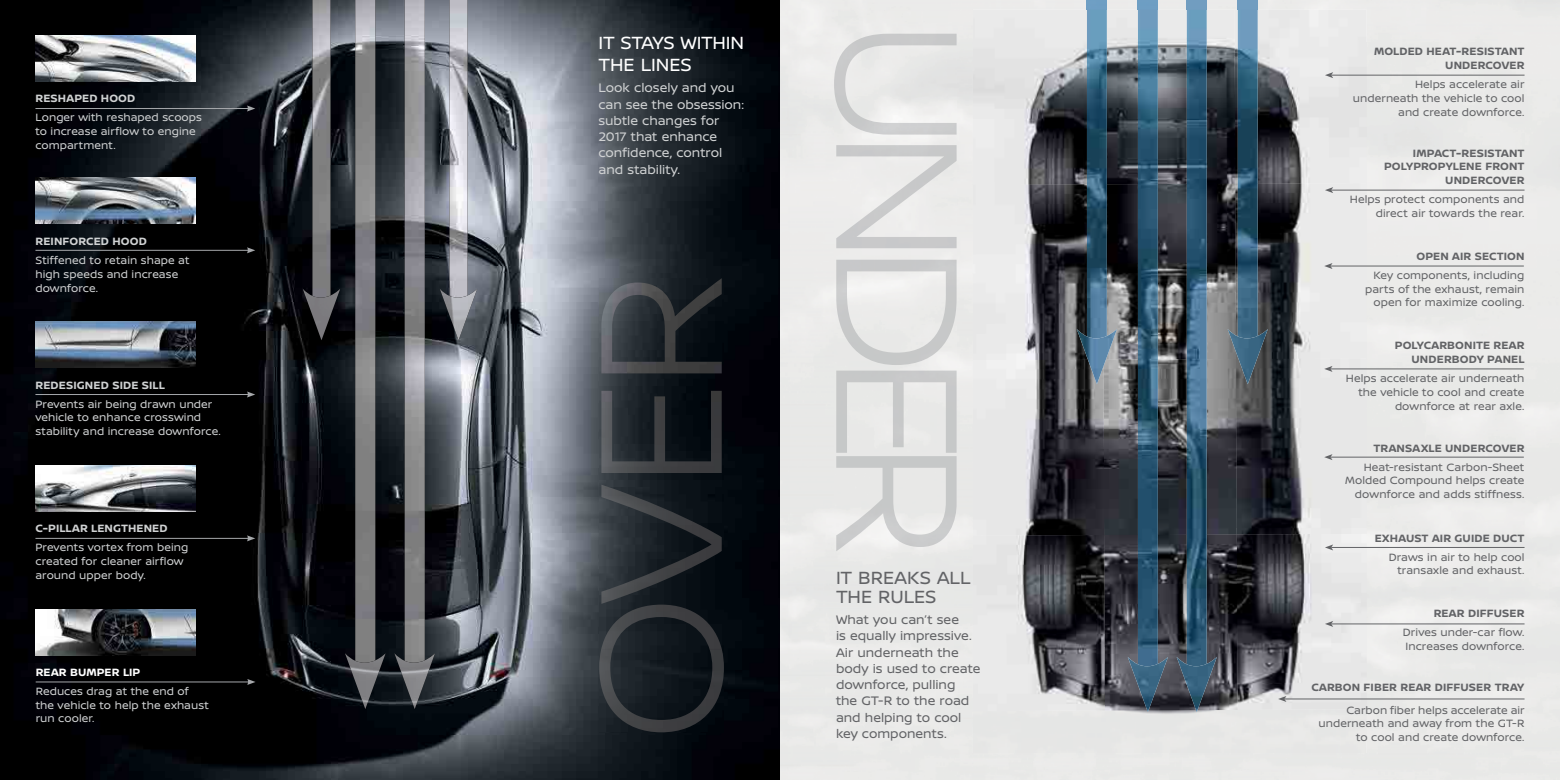
<style>
.page{position:relative;width:1560px;height:780px;background:#fff}
.page>*{position:absolute;margin:0;border:0;box-sizing:border-box;transform-origin:0 0}
.t1{font:18.75px/21.2px "Nissan Brand";letter-spacing:-.01em;color:#fff}
.t2{font:18.75px/18.8px "Nissan Brand";letter-spacing:-.005em;color:#626366}
.t3{font:13.12px/16.2px "Nissan Brand";color:#626366}
.t4{font:13.12px/16.2px "Nissan Brand";letter-spacing:-.005em;color:#d0d2d3}
.t5{font:11.25px/13.8px "Nissan Brand";letter-spacing:.005em;color:#626366;text-align:right}
.t6{font:11.25px/13.8px "Nissan Brand";letter-spacing:.005em;color:#d0d2d3}
.t7{font:700 11.25px/13.8px "Nissan Brand";letter-spacing:.01em;color:#626366;text-align:right}
.t8{font:700 11.25px "Nissan Brand";letter-spacing:.01em;color:#d0d2d3}
.t9{font:700 11.25px "Nissan Brand";letter-spacing:.01em;color:#fff}
</style>
<div class="page">
<img style="left:0;top:0;width:866px;height:780px">
<div style="left:953px;top:43px;width:43px;height:737px;background:#e9e9e8"></div>
<img style="left:35px;top:35px;width:160px;height:46px">
<img style="left:35px;top:177px;width:160px;height:46px">
<img style="left:35px;top:465px;width:160px;height:46px">
<img style="left:35px;top:609px;width:160px;height:46px">
<img style="left:35px;top:321px;width:160px;height:47px">
<img style="left:1235px;top:10px;width:131px;height:524px">
<img style="left:1237px;top:534px;width:129px;height:175px">
<div style="left:972px;top:709px;width:394px;height:44px;background:#e6e6e5"></div>
<img style="left:1105px;top:10px;width:130px;height:349px">
<img style="left:972px;top:359px;width:265px;height:352px">
<img style="left:972px;top:10px;width:115px;height:350px">
<img style="left:1086px;top:0;width:20px;height:329px">
<img style="left:1076px;top:329px;width:40px;height:9px">
<img style="left:1137px;top:0;width:20px;height:656px">
<img style="left:1127px;top:656px;width:40px;height:10px">
<img style="left:1237px;top:0;width:20px;height:329px">
<img style="left:1227px;top:329px;width:40px;height:9px">
<img style="left:1186px;top:0;width:20px;height:656px">
<img style="left:1176px;top:656px;width:40px;height:10px">
<img style="left:312px;top:0;width:18px;height:289px">
<img style="left:303px;top:289px;width:37px;height:8px">
<img style="left:355px;top:0;width:20px;height:653px">
<img style="left:345px;top:653px;width:40px;height:9px">
<img style="left:449px;top:0;width:18px;height:289px">
<img style="left:439px;top:289px;width:38px;height:8px">
<img style="left:404px;top:0;width:20px;height:653px">
<img style="left:394px;top:653px;width:41px;height:9px">
<hr style="left:35px;top:108px;width:214px;height:1px;background:#a6a8ab">
<svg style="left:247px;top:105px;width:8px;height:6px"></svg>
<hr style="left:35px;top:250px;width:214px;height:1px;background:#a6a8ab">
<svg style="left:247px;top:247px;width:8px;height:6px"></svg>
<hr style="left:35px;top:538px;width:214px;height:1px;background:#a6a8ab">
<svg style="left:247px;top:535px;width:8px;height:6px"></svg>
<hr style="left:36px;top:681px;width:213px;height:1px;background:#a6a8ab">
<svg style="left:247px;top:679px;width:8px;height:6px"></svg>
<hr style="left:35px;top:394px;width:214px;height:1px;background:#a6a8ab">
<svg style="left:247px;top:391px;width:8px;height:6px"></svg>
<hr style="left:1330px;top:75px;width:194px;height:1px;background:#626366">
<svg style="left:1324px;top:72px;width:8px;height:6px"></svg>
<hr style="left:1330px;top:190px;width:194px;height:1px;background:#626366">
<svg style="left:1324px;top:187px;width:8px;height:6px"></svg>
<hr style="left:1330px;top:265px;width:193px;height:1px;background:#626366">
<svg style="left:1323px;top:263px;width:9px;height:6px"></svg>
<hr style="left:1330px;top:368px;width:193px;height:1px;background:#626366">
<svg style="left:1323px;top:366px;width:9px;height:6px"></svg>
<hr style="left:1330px;top:456px;width:193px;height:1px;background:#626366">
<svg style="left:1323px;top:454px;width:9px;height:6px"></svg>
<hr style="left:1330px;top:547px;width:194px;height:1px;background:#626366">
<svg style="left:1324px;top:544px;width:8px;height:6px"></svg>
<hr style="left:1330px;top:623px;width:194px;height:1px;background:#626366">
<svg style="left:1324px;top:621px;width:8px;height:6px"></svg>
<hr style="left:1284px;top:698px;width:240px;height:1px;background:#626366">
<svg style="left:1277px;top:696px;width:9px;height:6px"></svg>
<img style="left:599px;top:278px;width:125px;height:371px">
<img style="left:601px;top:278px;width:121px;height:371px">
<img style="left:599px;top:649px;width:125px;height:83px">
<img style="left:834px;top:34px;width:122px;height:517px">
<p class="t8" style="left:35px;top:90px;width:101px">RESHAPED HOOD</p>
<p class="t6" style="left:35px;top:110px;width:168px">Longer with reshaped scoops to increase airflow to engine compartment.</p>
<p class="t8" style="left:35px;top:233px;width:113px">REINFORCED HOOD</p>
<p class="t6" style="left:35px;top:253px;width:156px">Stiffened to retain shape at high speeds and increase downforce.</p>
<p class="t8" style="left:35px;top:376px;width:131px">REDESIGNED SIDE SILL</p>
<p class="t6" style="left:35px;top:396px;width:187px">Prevents air being drawn under vehicle to enhance crosswind stability and increase downforce.</p>
<p class="t8" style="left:35px;top:520px;width:134px">C-PILLAR LENGTHENED</p>
<p class="t6" style="left:35px;top:540px;width:154px">Prevents vortex from being created for cleaner airflow around upper body.</p>
<p class="t9" style="left:36px;top:663px;width:106px">REAR BUMPER LIP</p>
<p class="t6" style="left:36px;top:683px;width:175px">Reduces drag at the end of the vehicle to help the exhaust run cooler.</p>
<h1 class="t1" style="left:598px;top:32px;width:147px">IT STAYS WITHIN<br>THE LINES</h1>
<p class="t4" style="left:598px;top:79px;width:147px">Look closely and you can see the obsession: subtle changes for<br>2017 that enhance confidence, control and stability.</p>
<h1 class="t2" style="left:836px;top:567px;width:136px">IT BREAKS ALL<br>THE RULES</h1>
<p class="t3" style="left:836px;top:611px;width:146px">What you can’t see<br>is equally impressive.<br>Air underneath the body is used to create downforce, pulling<br>the GT-R to the road and helping to cool key components.</p>
<p class="t7" style="left:1373px;top:44px;width:152px">MOLDED HEAT-RESISTANT<br>UNDERCOVER</p>
<p class="t5" style="left:1352px;top:77px;width:173px">Helps accelerate air underneath the vehicle to cool and create downforce.</p>
<p class="t7" style="left:1383px;top:145px;width:142px">IMPACT-RESISTANT<br>POLYPROPYLENE FRONT<br>UNDERCOVER</p>
<p class="t5" style="left:1349px;top:192px;width:176px">Helps protect components and direct air towards the rear.</p>
<p class="t7" style="left:1416px;top:249px;width:109px">OPEN AIR SECTION</p>
<p class="t5" style="left:1364px;top:268px;width:161px">Key components, including parts of the exhaust, remain open for maximize cooling.</p>
<p class="t7" style="left:1394px;top:338px;width:131px">POLYCARBONITE REAR<br>UNDERBODY PANEL</p>
<p class="t5" style="left:1345px;top:371px;width:180px">Helps accelerate air underneath the vehicle to cool and create downforce at rear axle.</p>
<p class="t7" style="left:1373px;top:440px;width:152px">TRANSAXLE UNDERCOVER</p>
<p class="t5" style="left:1344px;top:459px;width:181px">Heat-resistant Carbon-Sheet<br>Molded Compound helps create downforce and adds stiffness.</p>
<p class="t7" style="left:1374px;top:530px;width:151px">EXHAUST AIR GUIDE DUCT</p>
<p class="t5" style="left:1388px;top:549px;width:137px">Draws in air to help cool transaxle and exhaust.</p>
<p class="t7" style="left:1433px;top:606px;width:92px">REAR DIFFUSER</p>
<p class="t5" style="left:1402px;top:625px;width:123px;text-align:left">Drives under-car flow.<br>Increases downforce.</p>
<p class="t7" style="left:1311px;top:679px;width:214px">CARBON FIBER REAR DIFFUSER TRAY</p>
<p class="t5" style="left:1318px;top:702px;width:207px">Carbon fiber helps accelerate air underneath and away from the GT-R to cool and create downforce.</p>
</div>
